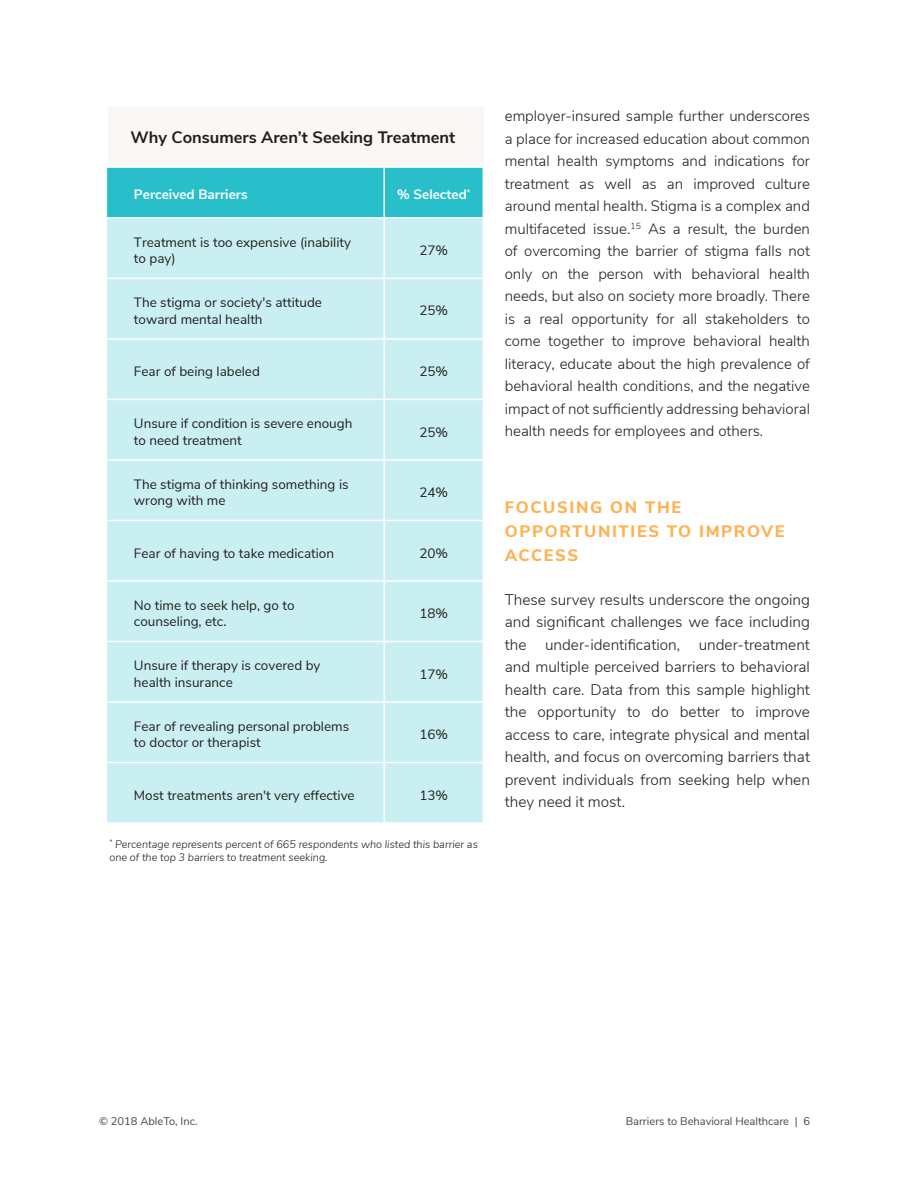
<style>
.page{position:relative;width:918px;height:1188px;background:#fff}
.page>*{position:absolute;margin:0;border:0;box-sizing:border-box;transform-origin:0 0}
.t1{font:800 16.5px/24px "Nunito Sans";letter-spacing:.1em;color:#ffb152}
.t2{font:700 16.5px "Nunito Sans";color:#201d1e}
.t3{font:300 15.3px/22.5px "Nunito Sans";color:#201d1e;text-align:justify}
.t4{font:300 15px/22.5px "Nunito Sans";color:#201d1e;text-align:justify}
.t5{font:13.5px/16.2px "Nunito Sans";color:#231f20}
.t6{font:700 13.5px "Nunito Sans";color:#fff}
.t7{font:11.1px "Nunito Sans";color:#45474c}
.t8{font:italic 300 10.8px/13px "Nunito Sans";color:#201d1e}
</style>
<div class="page">
<div style="left:108px;top:106px;width:375px;height:86px;background:#faf7f5"></div>
<div style="left:107px;top:168px;width:376px;height:49px;background:#28bfca"></div>
<div style="left:107px;top:219px;width:376px;height:603px;background:#c9eff2"></div>
<hr style="left:106px;top:166px;width:278px;height:2px;background:#fff">
<hr style="left:384px;top:166px;width:100px;height:2px;background:#fff">
<hr style="left:383px;top:168px;width:2px;height:49px;background:#fff">
<hr style="left:383px;top:219px;width:2px;height:59px;background:#fff">
<hr style="left:106px;top:278px;width:278px;height:1px;background:#fff">
<hr style="left:384px;top:278px;width:100px;height:1px;background:#fff">
<hr style="left:383px;top:279px;width:2px;height:59px;background:#fff">
<hr style="left:106px;top:338px;width:278px;height:2px;background:#fff">
<hr style="left:384px;top:338px;width:100px;height:2px;background:#fff">
<hr style="left:383px;top:340px;width:2px;height:59px;background:#fff">
<hr style="left:106px;top:399px;width:278px;height:1px;background:#fff">
<hr style="left:384px;top:399px;width:100px;height:1px;background:#fff">
<hr style="left:383px;top:400px;width:2px;height:59px;background:#fff">
<hr style="left:106px;top:459px;width:278px;height:2px;background:#fff">
<hr style="left:384px;top:459px;width:100px;height:2px;background:#fff">
<hr style="left:383px;top:461px;width:2px;height:59px;background:#fff">
<hr style="left:106px;top:520px;width:278px;height:1px;background:#fff">
<hr style="left:384px;top:520px;width:100px;height:1px;background:#fff">
<hr style="left:383px;top:521px;width:2px;height:59px;background:#fff">
<hr style="left:106px;top:580px;width:278px;height:2px;background:#fff">
<hr style="left:384px;top:580px;width:100px;height:2px;background:#fff">
<hr style="left:383px;top:582px;width:2px;height:59px;background:#fff">
<hr style="left:106px;top:641px;width:278px;height:1px;background:#fff">
<hr style="left:384px;top:641px;width:100px;height:1px;background:#fff">
<hr style="left:383px;top:642px;width:2px;height:59px;background:#fff">
<hr style="left:106px;top:701px;width:278px;height:2px;background:#fff">
<hr style="left:384px;top:701px;width:100px;height:2px;background:#fff">
<hr style="left:383px;top:703px;width:2px;height:59px;background:#fff">
<hr style="left:106px;top:762px;width:278px;height:1px;background:#fff">
<hr style="left:384px;top:762px;width:100px;height:1px;background:#fff">
<hr style="left:383px;top:763px;width:2px;height:59px;background:#fff">
<p class="t2" style="left:131px;top:126px;width:326px">Why Consumers Aren’t Seeking Treatment</p>
<p class="t6" style="left:134px;top:185px;width:115px">Perceived Barriers</p>
<p class="t6" style="left:397px;top:185px;width:75px">% Selected<sup>*</sup></p>
<p class="t5" style="left:134px;top:233px;width:219px">Treatment is too expensive (inability to pay)</p>
<p class="t5" style="left:419px;top:241px;width:30px">27%</p>
<p class="t5" style="left:134px;top:294px;width:190px">The stigma or society's attitude toward mental health</p>
<p class="t5" style="left:419px;top:302px;width:30px">25%</p>
<p class="t5" style="left:134px;top:362px;width:127px">Fear of being labeled</p>
<p class="t5" style="left:419px;top:362px;width:30px">25%</p>
<p class="t5" style="left:134px;top:415px;width:220px">Unsure if condition is severe enough to need treatment</p>
<p class="t5" style="left:419px;top:423px;width:30px">25%</p>
<p class="t5" style="left:134px;top:475px;width:216px">The stigma of thinking something is wrong with me</p>
<p class="t5" style="left:419px;top:483px;width:30px">24%</p>
<p class="t5" style="left:134px;top:544px;width:202px">Fear of having to take medication</p>
<p class="t5" style="left:419px;top:544px;width:30px">20%</p>
<p class="t5" style="left:134px;top:596px;width:162px">No time to seek help, go to counseling, etc.</p>
<p class="t5" style="left:419px;top:604px;width:30px">18%</p>
<p class="t5" style="left:134px;top:657px;width:188px">Unsure if therapy is covered by health insurance</p>
<p class="t5" style="left:419px;top:665px;width:30px">17%</p>
<p class="t5" style="left:134px;top:717px;width:217px">Fear of revealing personal problems to doctor or therapist</p>
<p class="t5" style="left:419px;top:725px;width:30px">16%</p>
<p class="t5" style="left:134px;top:786px;width:222px">Most treatments aren't very effective</p>
<p class="t5" style="left:419px;top:786px;width:30px">13%</p>
<p class="t8" style="left:110px;top:837px;width:370px"><sup>*</sup> Percentage represents percent of 665 respondents who listed this barrier as one of the top 3 barriers to treatment seeking.</p>
<p class="t4" style="left:505px;top:104px;width:307px">employer-insured sample further underscores a place for increased education about common mental health symptoms and indications for treatment as well as an improved culture around mental health. Stigma is a complex and multifaceted issue.<sup>15</sup> As a result, the burden of overcoming the barrier of stigma falls not only on the person with behavioral health needs, but also on society more broadly. There is a real opportunity for all stakeholders to come together to improve behavioral health literacy, educate about the high prevalence of behavioral health conditions, and the negative impact of not sufficiently addressing behavioral health needs for employees and others.</p>
<p class="t1" style="left:505px;top:494px;width:281px">FOCUSING ON THE<br>OPPORTUNITIES TO IMPROVE<br>ACCESS</p>
<p class="t3" style="left:505px;top:587px;width:307px">These survey results underscore the ongoing and significant challenges we face including the under-identification, under-treatment and multiple perceived barriers to behavioral health care. Data from this sample highlight the opportunity to do better to improve access to care, integrate physical and mental health, and focus on overcoming barriers that prevent individuals from seeking help when they need it most.</p>
<p class="t7" style="left:99px;top:1113px;width:100px">© 2018 AbleTo, Inc.</p>
<p class="t7" style="left:626px;top:1113px;width:186px">Barriers to Behavioral Healthcare | 6</p>
</div>
